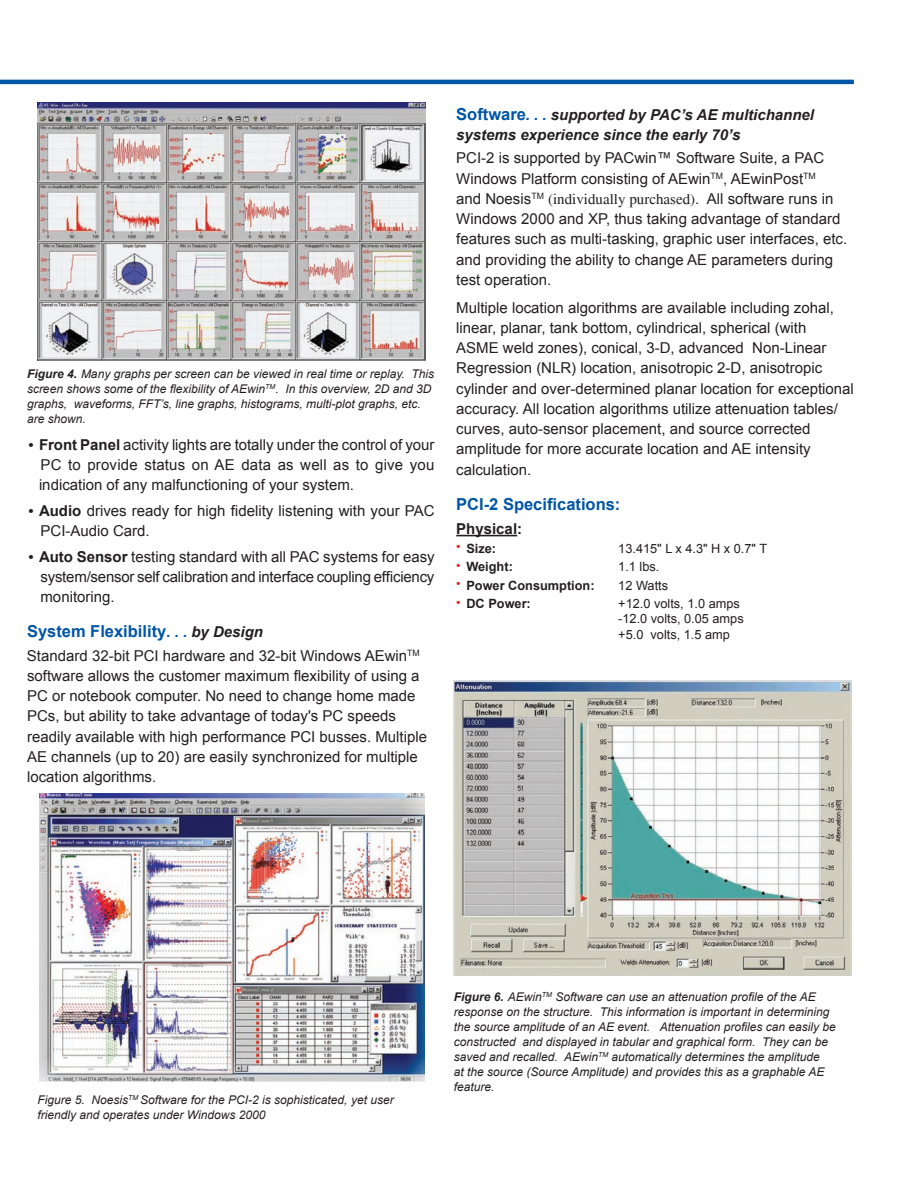
<style>
.page{position:relative;width:918px;height:1188px;background:#fff}
.page>*{position:absolute;margin:0;border:0;box-sizing:border-box;transform-origin:0 0}
.Subhead_1{font:700 16.5px "Arial";color:#0155a5}
.Body_text{font:15px/20.2px "Arial";color:#231f20}
.bullet{font:15px/20.2px "Arial";color:#231f20;text-align:justify}
.Subhead_1-2{font:italic 700 15px/19.8px "Arial";color:#231f20}
.Subhead_2{font:700 15px "Arial";color:#231f20}
.t1{font:12.75px "Arial";color:#231f20}
.t2{font:700 12.75px "Arial";color:#231f20}
.t3{font:italic 12px/15px "Arial";color:#231f20}
.s1{font-weight:700}
.s2{font-family:"Times"}
.s3{font-style:italic;font-size:15px}
.s4{font-style:italic;font-size:15px;color:#231f20}
.s5{font-style:normal;font-size:16.5px;color:#0155a5}
.s6{color:#0155a5}
.s7{font-weight:400;color:#ee1d23}
</style>
<div class="page">
<hr style="left:456px;top:535px;width:61px;height:1px;background:#231f20">
<img style="left:39px;top:794px;width:385px;height:287px">
<img style="left:38px;top:103px;width:387px;height:258px">
<img style="left:454px;top:680px;width:397px;height:296px">
<hr style="left:0;top:80px;width:854px;height:4px;background:#0155a5">
<p class="t3" style="left:27px;top:367px;width:409px"><span class="s1">Figure 4.</span> Many graphs per screen can be viewed in real time or replay. This screen shows some of the flexibility of AEwin<sup>TM</sup>. In this overview, 2D and 3D graphs, waveforms, FFT’s, line graphs, histograms, multi-plot graphs, etc. are shown.</p>
<p class="bullet" style="left:39px;top:435px;width:397px;text-indent:-10px"><span class="s2">•</span> <span class="s1">Front Panel</span> activity lights are totally under the control of your PC to provide status on AE data as well as to give you indication of any malfunctioning of your system.</p>
<p class="bullet" style="left:40px;top:501px;width:396px;text-indent:-12px"><span class="s2">•</span> <span class="s1">Audio</span> drives ready for high fidelity listening with your PAC<br>PCI-Audio Card.</p>
<p class="bullet" style="left:40px;top:547px;width:396px;text-indent:-12px"><span class="s2">•</span> <span class="s1">Auto Sensor</span> testing standard with all PAC systems for easy system/sensor self calibration and interface coupling efficiency monitoring.</p>
<p class="Subhead_1" style="left:27px;top:621px;width:238px">System Flexibility<span class="s3">. . .</span> <span class="s4">by Design</span></p>
<p class="Body_text" style="left:27px;top:646px;width:402px">Standard 32-bit PCI hardware and 32-bit Windows AEwin<sup>TM </sup>software allows the customer maximum flexibility of using a PC or notebook computer. No need to change home made PCs, but ability to take advantage of today's PC speeds readily available with high performance PCI busses. Multiple AE channels (up to 20) are easily synchronized for multiple location algorithms.</p>
<p class="Subhead_1-2" style="left:456px;top:105px;width:359px"><span class="s5">Software</span><span class="s6">. . .</span> supported by PAC’s AE multichannel systems experience since the early 70’s</p>
<p class="Body_text" style="left:456px;top:148px;width:393px">PCI-2 is supported by PACwin™ Software Suite, a PAC Windows Platform consisting of AEwin<sup>TM</sup>, AEwinPost<sup>TM<br></sup>and Noesis<sup>TM</sup> <span class="s2">(individually purchased)</span>. All software runs in Windows 2000 and XP, thus taking advantage of standard features such as multi-tasking, graphic user interfaces, etc. and providing the ability to change AE parameters during test operation.</p>
<p class="Body_text" style="left:456px;top:297px;width:399px">Multiple location algorithms are available including zohal, linear, planar, tank bottom, cylindrical, spherical (with<br>ASME weld zones), conical, 3-D, advanced Non-Linear Regression (NLR) location, anisotropic 2-D, anisotropic cylinder and over-determined planar location for exceptional accuracy. All location algorithms utilize attenuation tables/ curves, auto-sensor placement, and source corrected amplitude for more accurate location and AE intensity calculation.</p>
<p class="Subhead_1" style="left:456px;top:493px;width:166px">PCI-2 Specifications:</p>
<p class="Subhead_2" style="left:456px;top:519px;width:67px">Physical:</p>
<p class="t2" style="left:456px;top:540px;width:41px"><span class="s7">•</span> Size:</p>
<p class="t1" style="left:618px;top:540px;width:150px">13.415" L x 4.3" H x 0.7" T</p>
<p class="t2" style="left:456px;top:558px;width:58px"><span class="s7">•</span> Weight:</p>
<p class="t1" style="left:618px;top:558px;width:43px">1.1 lbs.</p>
<p class="t2" style="left:456px;top:577px;width:140px"><span class="s7">•</span> Power Consumption:</p>
<p class="t1" style="left:618px;top:577px;width:51px">12 Watts</p>
<p class="t2" style="left:456px;top:595px;width:76px"><span class="s7">•</span> DC Power:</p>
<p class="t1" style="left:618px;top:595px;width:123px">+12.0 volts, 1.0 amps</p>
<p class="t1" style="left:618px;top:611px;width:127px">-12.0 volts, 0.05 amps</p>
<p class="t1" style="left:618px;top:626px;width:113px">+5.0 volts, 1.5 amp</p>
<p class="t3" style="left:38px;top:1093px;width:358px">Figure 5. Noesis<sup>TM</sup> Software for the PCI-2 is sophisticated, yet user friendly and operates under Windows 2000</p>
<p class="t3" style="left:454px;top:989px;width:383px"><span class="s1">Figure 6.</span> AEwin<sup>TM</sup> Software can use an attenuation profile of the AE response on the structure. This information is important in determining the source amplitude of an AE event. Attenuation profiles can easily be constructed and displayed in tabular and graphical form. They can be saved and recalled. AEwin<sup>TM</sup> automatically determines the amplitude<br>at the source (Source Amplitude) and provides this as a graphable AE feature.</p>
</div>
